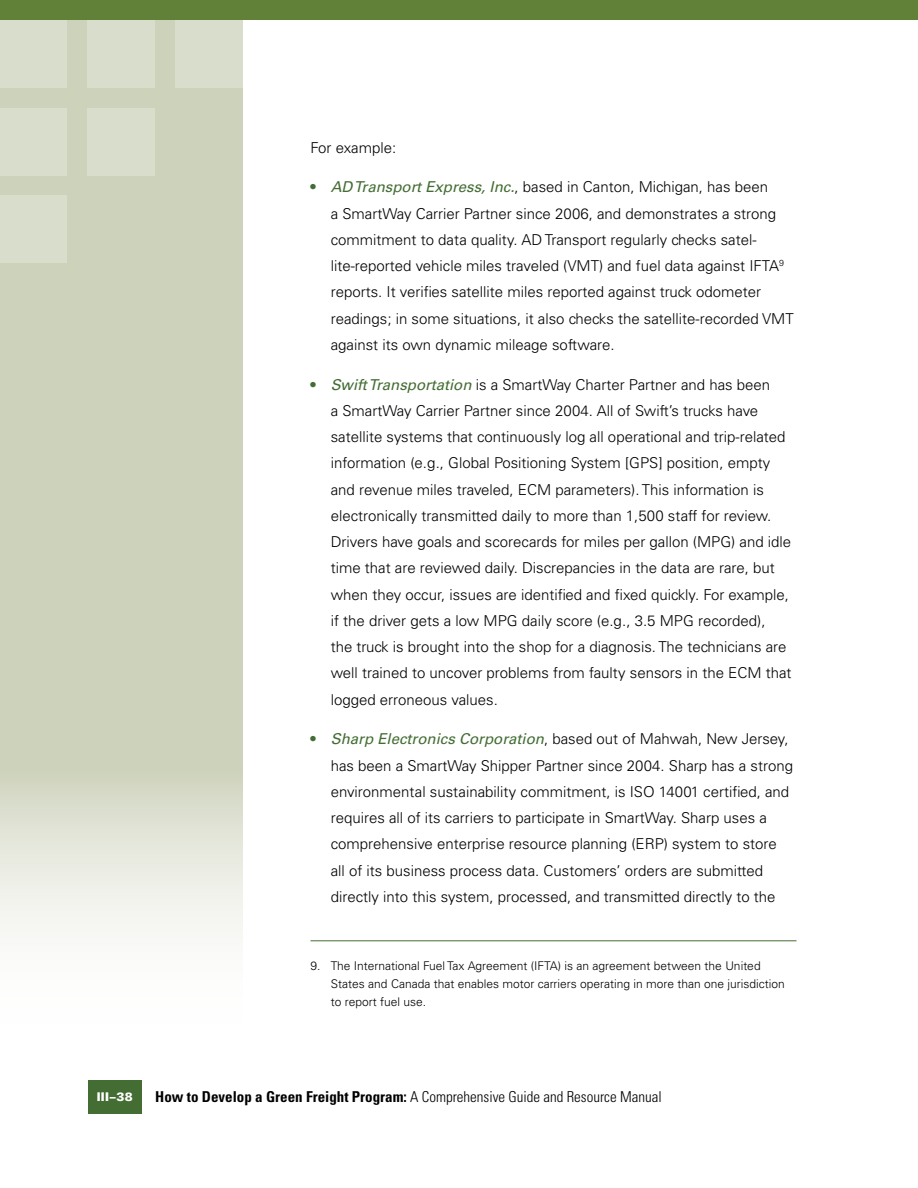
<style>
.page{position:relative;width:918px;height:1188px;background:#fff}
.page>*{position:absolute;margin:0;border:0;box-sizing:border-box;transform-origin:0 0}
.Paragraph_Before_Lis{font:300 15px/26.2px "Univers LT Std";color:#000}
.t1{font:300 condensed 15px "Univers LT Std";color:#000}
.t2{font:300 12px/18px "Univers LT Std";color:#000}
.t3{font:900 12px "Univers LT Std";color:#fff}
.s1{font-weight:700;color:#436d33}
.s2{font-weight:400;font-style:italic;color:#436d33}
.s3{font-weight:700}
</style>
<div class="page">
<svg style="left:0;top:20px;width:243px;height:915px;background:#d1d6c1"></svg>
<div style="left:0;top:196px;width:68px;height:67px;background:#d9ddcb"></div>
<div style="left:88px;top:108px;width:67px;height:68px;background:#d9ddcb"></div>
<div style="left:0;top:108px;width:68px;height:68px;background:#d9ddcb"></div>
<div style="left:176px;top:0;width:67px;height:88px;background:#d9ddcb"></div>
<div style="left:88px;top:0;width:67px;height:88px;background:#d9ddcb"></div>
<div style="left:0;top:0;width:68px;height:88px;background:#d9ddcb"></div>
<div style="left:88px;top:1080px;width:54px;height:34px;background:#436d33"></div>
<div style="left:0;top:0;width:918px;height:20px;background:#618138"></div>
<hr style="left:310px;top:940px;width:486px;height:1px;background:#436d33">
<p class="Paragraph_Before_Lis" style="left:310px;top:134px;width:87px">For example:</p>
<p class="Paragraph_Before_Lis" style="left:331px;top:174px;width:464px;text-indent:-20px"><span class="s1">•</span> <span class="s2">AD Transport Express, Inc.</span>, based in Canton, Michigan, has been<br>a SmartWay Carrier Partner since 2006, and demonstrates a strong commitment to data quality. AD Transport regularly checks satel&shy;lite-reported vehicle miles traveled (VMT) and fuel data against IFTA<sup>9 </sup>reports. It verifies satellite miles reported against truck odometer readings; in some situations, it also checks the satellite-recorded VMT against its own dynamic mileage software.</p>
<p class="Paragraph_Before_Lis" style="left:331px;top:371px;width:462px;text-indent:-20px"><span class="s1">•</span> <span class="s2">Swift Transportation</span> is a SmartWay Charter Partner and has been<br>a SmartWay Carrier Partner since 2004. All of Swift’s trucks have satellite systems that continuously log all operational and trip-related information (e.g., Global Positioning System [GPS] position, empty and revenue miles traveled, ECM parameters). This information is electronically transmitted daily to more than 1,500 staff for review.<br>Drivers have goals and scorecards for miles per gallon (MPG) and idle time that are reviewed daily. Discrepancies in the data are rare, but when they occur, issues are identified and fixed quickly. For example, if the driver gets a low MPG daily score (e.g., 3.5 MPG recorded),<br>the truck is brought into the shop for a diagnosis. The technicians are well trained to uncover problems from faulty sensors in the ECM that logged erroneous values.</p>
<p class="Paragraph_Before_Lis" style="left:331px;top:726px;width:464px;text-indent:-20px"><span class="s1">•</span> <span class="s2">Sharp Electronics Corporation</span>, based out of Mahwah, New Jersey, has been a SmartWay Shipper Partner since 2004. Sharp has a strong environmental sustainability commitment, is ISO 14001 certified, and requires all of its carriers to participate in SmartWay. Sharp uses a comprehensive enterprise resource planning (ERP) system to store all of its business process data. Customers’ orders are submitted directly into this system, processed, and transmitted directly to the</p>
<p class="t2" style="left:331px;top:957px;width:456px;text-indent:-20px">9. The International Fuel Tax Agreement (IFTA) is an agreement between the United<br>States and Canada that enables motor carriers operating in more than one jurisdiction to report fuel use.</p>
<p class="t3" style="left:97px;top:1089px;width:38px">III–38</p>
<p class="t1" style="left:155px;top:1088px;width:508px"><span class="s3">How to Develop a Green Freight Program:</span> A Comprehensive Guide and Resource Manual</p>
</div>
